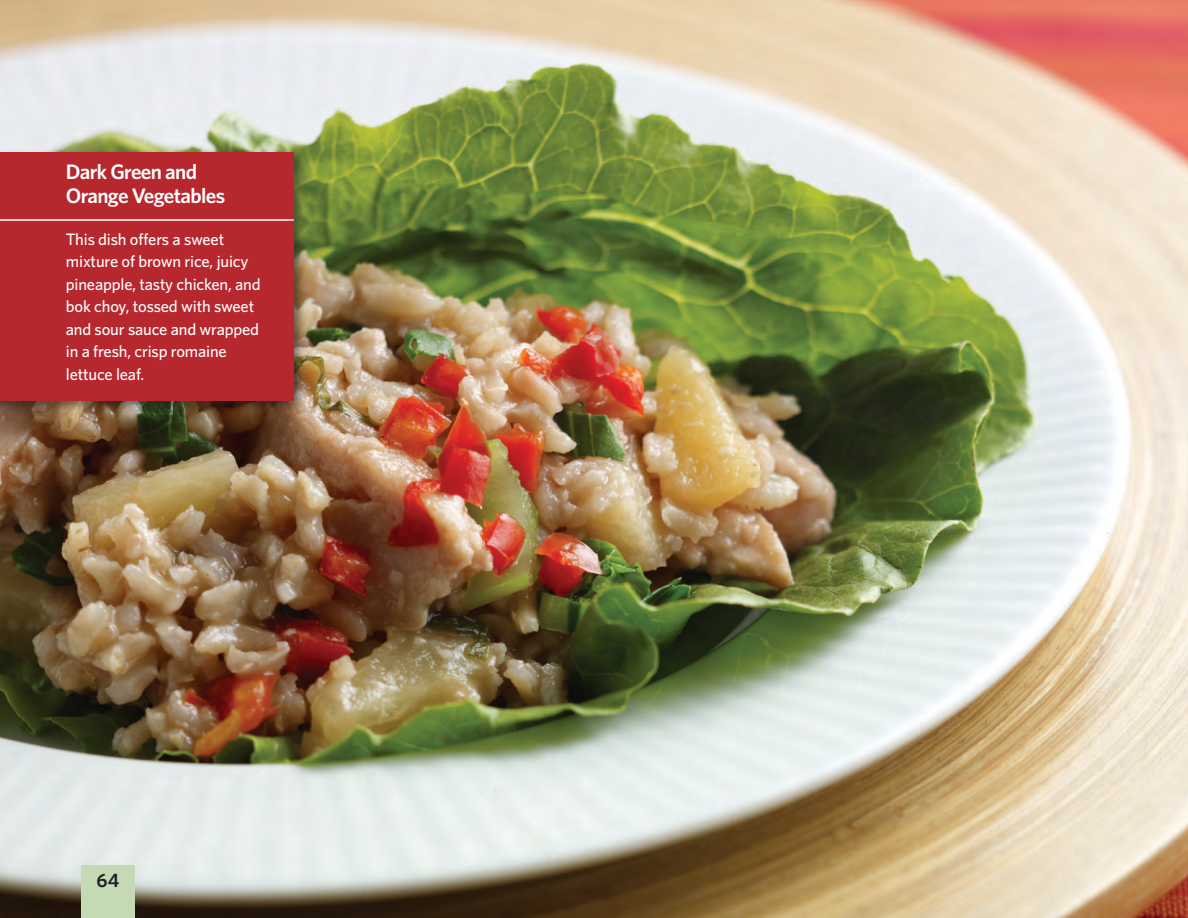
<style>
.page{position:relative;width:1188px;height:918px;background:#fff}
.page>*{position:absolute;margin:0;border:0;box-sizing:border-box;transform-origin:0 0}
.t1{font:600 21px/23.5px "Whitney HTF";letter-spacing:-.03em;color:#fff}
.t2{font:600 19.5px "Whitney HTF";color:#231f20}
.t3{font:500 16.5px/22.5px "Whitney HTF";letter-spacing:-.01em;color:#fff}
</style>
<div class="page">
<img style="left:0;top:0;width:1188px;height:918px">
<div style="left:81px;top:865px;width:54px;height:53px;background:#c3dab5"></div>
<div style="left:0;top:149px;width:306px;height:264px;background:#231f20;opacity:.5"></div>
<div style="left:0;top:152px;width:294px;height:249px;background:#b7282e"></div>
<hr style="left:0;top:219px;width:294px;height:2px;background:#fff">
<p class="t1" style="left:66px;top:160px;width:161px">Dark Green and<br>Orange Vegetables</p>
<p class="t3" style="left:66px;top:227px;width:196px">This dish offers a sweet mixture of brown rice, juicy pineapple, tasty chicken, and bok choy, tossed with sweet and sour sauce and wrapped in a fresh, crisp romaine lettuce leaf.</p>
<p class="t2" style="left:97px;top:869px;width:24px">64</p>
</div>
